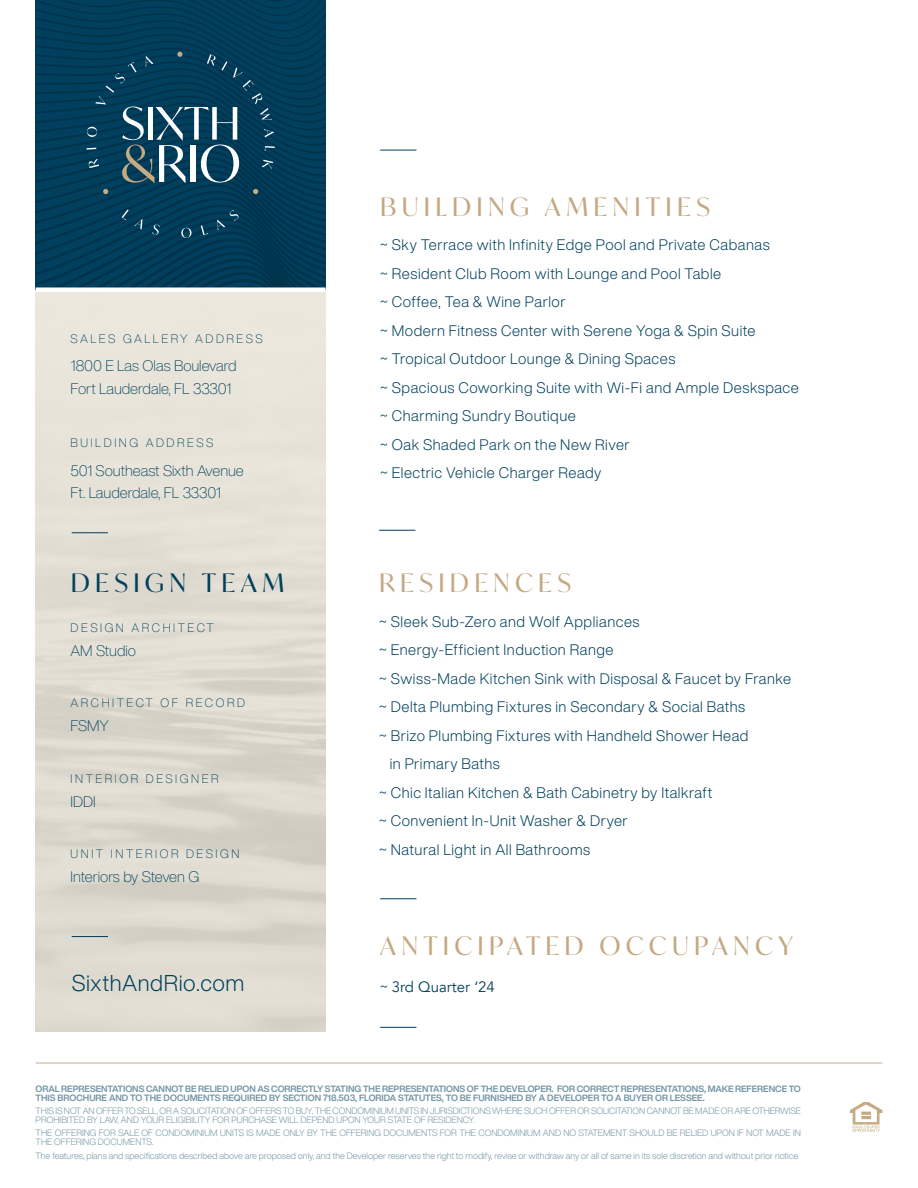
<style>
.page{position:relative;width:918px;height:1188px;background:#fff}
.page>*{position:absolute;margin:0;border:0;box-sizing:border-box;transform-origin:0 0}
.t1{font:25.5px "Ivy Mode";letter-spacing:.205em;color:#c4a882}
.t2{font:25.5px "Ivy Mode";letter-spacing:.205em;color:#00405c}
.t3{font:300 22.5px "Helvetica Now Display";letter-spacing:.025em;color:#00405c}
.t4{font:300 15px/28.5px "Helvetica Now Display";letter-spacing:.035em;color:#00405c}
.t5{font:300 expanded 15px "Helvetica Now Display";color:#00405c}
.t6{font:15px "Avenir";color:#00405c}
.t7{font:300 expanded 12px "Helvetica Now Display";letter-spacing:.21em;color:#00405c}
.t8{font:300 9px/9px "Helvetica Now Display";color:#7396a5}
.t9{font:700 9px/9px "Helvetica Now Display";color:#7396a5}
.s1{font-family:"Helvetica Now Display";font-weight:300}
</style>
<div class="page">
<img style="left:36px;top:0;width:290px;height:287px">
<svg style="left:122px;top:209px;width:21px;height:21px"></svg>
<svg style="left:152px;top:224px;width:8px;height:11px"></svg>
<svg style="left:181px;top:228px;width:11px;height:10px"></svg>
<svg style="left:201px;top:225px;width:7px;height:10px"></svg>
<svg style="left:217px;top:210px;width:22px;height:20px"></svg>
<svg style="left:87px;top:52px;width:188px;height:131px;background:#1b4f68"></svg>
<svg style="left:253px;top:189px;width:5px;height:5px"></svg>
<svg style="left:103px;top:189px;width:5px;height:5px"></svg>
<hr style="left:36px;top:1063px;width:846px;height:1px;background:#c5aa83">
<img style="left:849px;top:1102px;width:33px;height:29px">
<hr style="left:72px;top:936px;width:36px;height:1px;background:#00405c">
<hr style="left:72px;top:532px;width:36px;height:1px;background:#00405c">
<hr style="left:379px;top:530px;width:36px;height:1px;background:#00405c">
<hr style="left:380px;top:898px;width:36px;height:1px;background:#00405c">
<hr style="left:380px;top:1027px;width:36px;height:1px;background:#00405c">
<hr style="left:380px;top:150px;width:36px;height:1px;background:#00405c">
<p class="t7" style="left:71px;top:330px;width:194px">SALES GALLERY ADDRESS</p>
<p class="t5" style="left:71px;top:356px;width:168px">1800 E Las Olas Boulevard</p>
<p class="t5" style="left:71px;top:378px;width:162px">Fort Lauderdale, FL 33301</p>
<p class="t7" style="left:71px;top:434px;width:144px">BUILDING ADDRESS</p>
<p class="t5" style="left:71px;top:460px;width:175px">501 Southeast Sixth Avenue</p>
<p class="t5" style="left:71px;top:483px;width:152px">Ft. Lauderdale, FL 33301</p>
<p class="t2" style="left:71px;top:566px;width:215px">DESIGN TEAM</p>
<p class="t7" style="left:71px;top:619px;width:145px">DESIGN ARCHITECT</p>
<p class="t5" style="left:71px;top:641px;width:67px">AM Studio</p>
<p class="t7" style="left:71px;top:695px;width:176px">ARCHITECT OF RECORD</p>
<p class="t5" style="left:71px;top:716px;width:40px">FSMY</p>
<p class="t7" style="left:71px;top:770px;width:149px">INTERIOR DESIGNER</p>
<p class="t5" style="left:71px;top:791px;width:27px">IDDI</p>
<p class="t7" style="left:71px;top:846px;width:170px">UNIT INTERIOR DESIGN</p>
<p class="t5" style="left:71px;top:867px;width:130px">Interiors by Steven G</p>
<p class="t3" style="left:72px;top:968px;width:174px">SixthAndRio.com</p>
<p class="t1" style="left:380px;top:189px;width:331px">BUILDING AMENITIES</p>
<p class="t4" style="left:380px;top:231px;width:391px">~ Sky Terrace with Infinity Edge Pool and Private Cabanas</p>
<p class="t4" style="left:380px;top:259px;width:343px">~ Resident Club Room with Lounge and Pool Table</p>
<p class="t4" style="left:380px;top:288px;width:187px">~ Coffee, Tea &amp; Wine Parlor</p>
<p class="t4" style="left:380px;top:316px;width:377px">~ Modern Fitness Center with Serene Yoga &amp; Spin Suite</p>
<p class="t4" style="left:380px;top:345px;width:297px">~ Tropical Outdoor Lounge &amp; Dining Spaces</p>
<p class="t4" style="left:380px;top:373px;width:420px">~ Spacious Coworking Suite with Wi-Fi and Ample Deskspace</p>
<p class="t4" style="left:380px;top:402px;width:197px">~ Charming Sundry Boutique</p>
<p class="t4" style="left:380px;top:430px;width:251px">~ Oak Shaded Park on the New River</p>
<p class="t4" style="left:380px;top:459px;width:223px">~ Electric Vehicle Charger Ready</p>
<p class="t1" style="left:379px;top:566px;width:194px">RESIDENCES</p>
<p class="t4" style="left:379px;top:607px;width:262px">~ Sleek Sub-Zero and Wolf Appliances</p>
<p class="t4" style="left:379px;top:636px;width:236px">~ Energy-Efficient Induction Range</p>
<p class="t4" style="left:379px;top:664px;width:413px">~ Swiss-Made Kitchen Sink with Disposal &amp; Faucet by Franke</p>
<p class="t4" style="left:379px;top:693px;width:368px">~ Delta Plumbing Fixtures in Secondary &amp; Social Baths</p>
<p class="t4" style="left:390px;top:721px;width:360px;text-indent:-11px">~ Brizo Plumbing Fixtures with Handheld Shower Head in Primary Baths</p>
<p class="t4" style="left:379px;top:778px;width:335px">~ Chic Italian Kitchen &amp; Bath Cabinetry by Italkraft</p>
<p class="t4" style="left:379px;top:807px;width:250px">~ Convenient In-Unit Washer &amp; Dryer</p>
<p class="t4" style="left:379px;top:835px;width:213px">~ Natural Light in All Bathrooms</p>
<p class="t1" style="left:380px;top:929px;width:415px">ANTICIPATED OCCUPANCY</p>
<p class="t6" style="left:380px;top:978px;width:116px"><span class="s1">~</span> 3rd Quarter ‘24</p>
<p class="t9" style="left:36px;top:1084px;width:767px">ORAL REPRESENTATIONS CANNOT BE RELIED UPON AS CORRECTLY STATING THE REPRESENTATIONS OF THE DEVELOPER. FOR CORRECT REPRESENTATIONS, MAKE REFERENCE TO<br>THIS BROCHURE AND TO THE DOCUMENTS REQUIRED BY SECTION 718.503, FLORIDA STATUTES, TO BE FURNISHED BY A DEVELOPER TO A BUYER OR LESSEE.</p>
<p class="t8" style="left:36px;top:1106px;width:767px">THIS IS NOT AN OFFER TO SELL, OR A SOLICITATION OF OFFERS TO BUY, THE CONDOMINIUM UNITS IN JURISDICTIONS WHERE SUCH OFFER OR SOLICITATION CANNOT BE MADE OR ARE OTHERWISE<br>PROHIBITED BY LAW, AND YOUR ELIGIBILITY FOR PURCHASE WILL DEPEND UPON YOUR STATE OF RESIDENCY.</p>
<p class="t8" style="left:36px;top:1129px;width:767px">THE OFFERING FOR SALE OF CONDOMINIUM UNITS IS MADE ONLY BY THE OFFERING DOCUMENTS FOR THE CONDOMINIUM AND NO STATEMENT SHOULD BE RELIED UPON IF NOT MADE IN<br>THE OFFERING DOCUMENTS.</p>
<p class="t8" style="left:36px;top:1151px;width:765px">The features, plans and specifications described above are proposed only, and the Developer reserves the right to modify, revise or withdraw any or all of same in its sole discretion and without prior notice.</p>
</div>
